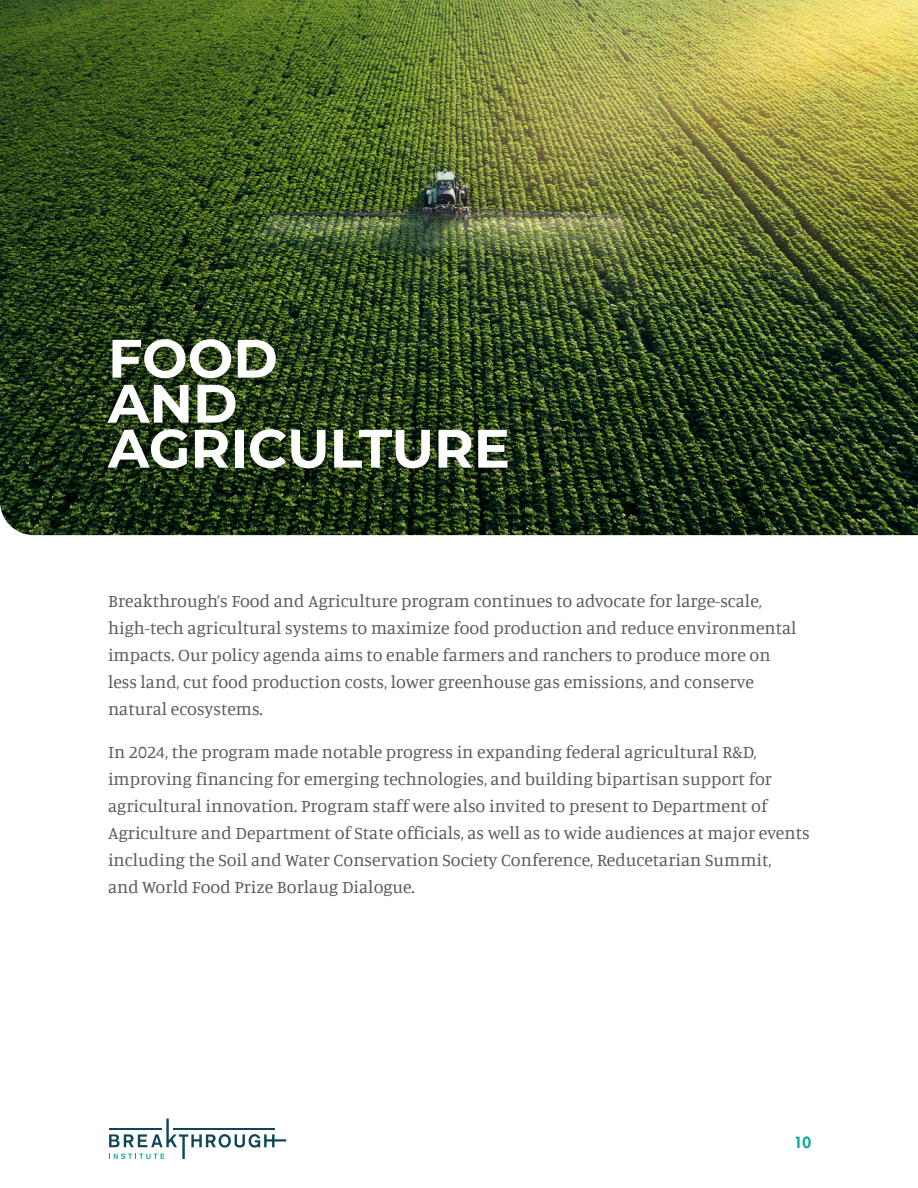
<style>
.page{position:relative;width:918px;height:1188px;background:#fff}
.page>*{position:absolute;margin:0;border:0;box-sizing:border-box;transform-origin:0 0}
.BTI_Report_Body{font:700 54px/45px "Montserrat";color:#fff}
.BTI_Report_Body-2{font:18px/27px "Manuale";color:#5a5a5a}
.t1{font:800 15px "Futura Std";color:#00a88f}
</style>
<div class="page">
<svg style="left:109px;top:1119px;width:177px;height:40px"></svg>
<img style="left:0;top:0;width:918px;height:535px">
<p class="BTI_Report_Body" style="left:108px;top:333px;width:171px">FOOD<br>AND</p>
<p class="BTI_Report_Body" style="left:108px;top:423px;width:403px">AGRICULTURE</p>
<p class="BTI_Report_Body-2" style="left:108px;top:587px;width:690px">Breakthrough’s Food and Agriculture program continues to advocate for large-scale, high-tech agricultural systems to maximize food production and reduce environmental impacts. Our policy agenda aims to enable farmers and ranchers to produce more on less land, cut food production costs, lower greenhouse gas emissions, and conserve natural ecosystems.</p>
<p class="BTI_Report_Body-2" style="left:108px;top:738px;width:703px">In 2024, the program made notable progress in expanding federal agricultural R&amp;D, improving financing for emerging technologies, and building bipartisan support for agricultural innovation. Program staff were also invited to present to Department of Agriculture and Department of State officials, as well as to wide audiences at major events including the Soil and Water Conservation Society Conference, Reducetarian Summit,<br>and World Food Prize Borlaug Dialogue.</p>
<p class="t1" style="left:794px;top:1132px;width:19px">10</p>
</div>
